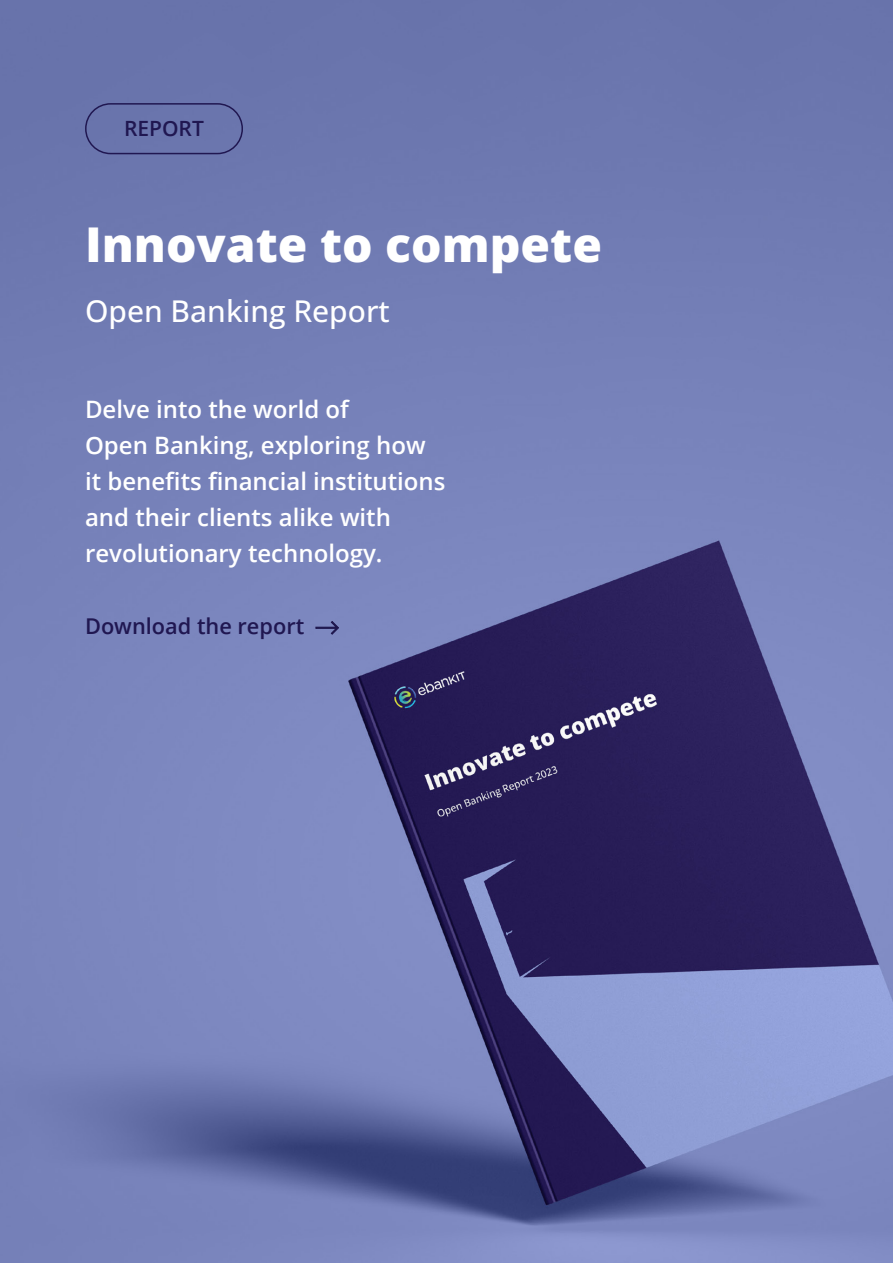
<style>
.page{position:relative;width:893px;height:1263px;background:#fff}
.page>*{position:absolute;margin:0;border:0;box-sizing:border-box;transform-origin:0 0}
._01_-_Title_-_report{font:800 48px "Open Sans";color:#fff}
._01_-_Title_-_report-2{font:500 30px "Open Sans";color:#fff}
._04_-_Body_of_text_-_report{font:600 24px/36px "Open Sans";color:#fff}
._04_-_Body_of_text_-_report-2{font:600 21.75px "Open Sans";color:#201751}
._03_-_key_result_title_-_report{font:600 21px "Open Sans";color:#201751}
</style>
<div class="page">
<img style="left:0;top:0;width:893px;height:1263px">
<div style="left:85px;top:103px;width:158px;height:51px;border:2px solid #201751;border-radius:25px"></div>
<svg style="left:315px;top:621px;width:24px;height:14px"></svg>
<p class="_03_-_key_result_title_-_report" style="left:124px;top:114px;width:81px">REPORT</p>
<p class="_01_-_Title_-_report" style="left:85px;top:212px;width:518px">Innovate to compete</p>
<p class="_01_-_Title_-_report-2" style="left:85px;top:291px;width:306px">Open Banking Report</p>
<p class="_04_-_Body_of_text_-_report" style="left:85px;top:391px;width:362px">Delve into the world of<br>Open Banking, exploring how it benefits financial institutions and their clients alike with revolutionary technology.</p>
<p class="_04_-_Body_of_text_-_report-2" style="left:85px;top:611px;width:221px">Download the report</p>
</div>
